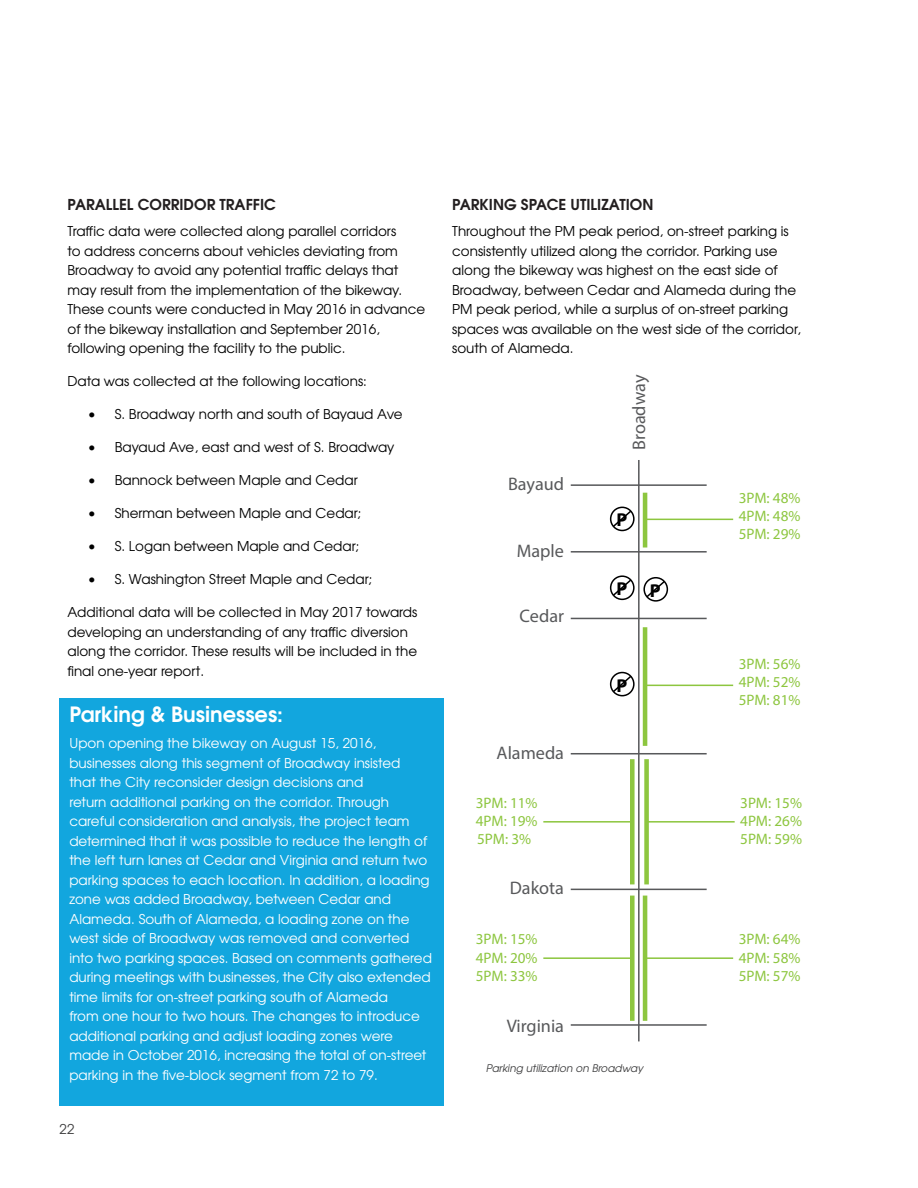
<style>
.page{position:relative;width:918px;height:1188px;background:#fff}
.page>*{position:absolute;margin:0;border:0;box-sizing:border-box;transform-origin:0 0}
.t1{font:700 21px "Te X Gyre Adventor";color:#fff}
.t2{font:700 18.75px "Myriad Pro";color:#000}
.t3{font:18.15px "Myriad Pro";color:#58595b}
.t4{font:15.15px/18.1px "Myriad Pro";color:#8dc63f;text-align:justify}
.t5{font:700 15px "Te X Gyre Adventor";color:#231f20}
.t6{font:13.5px/19.5px "Te X Gyre Adventor";color:#000}
.t7{font:13.5px/19.5px "Te X Gyre Adventor";color:#fff}
.t8{font:13.5px "Te X Gyre Adventor";color:#3e3e3f}
.t9{font:italic 10.5px "Te X Gyre Adventor";color:#3e3e3f}
</style>
<div class="page">
<div style="left:59px;top:698px;width:385px;height:407px;background:#12a6de"></div>
<hr style="left:638px;top:460px;width:2px;height:581px;background:#58595b">
<hr style="left:571px;top:484px;width:136px;height:2px;background:#58595b">
<hr style="left:571px;top:551px;width:136px;height:2px;background:#58595b">
<hr style="left:571px;top:618px;width:136px;height:1px;background:#58595b">
<hr style="left:571px;top:753px;width:136px;height:1px;background:#58595b">
<hr style="left:571px;top:889px;width:136px;height:1px;background:#58595b">
<hr style="left:571px;top:1024px;width:136px;height:2px;background:#58595b">
<div style="left:644px;top:759px;width:5px;height:125px;background:#8dc63f"></div>
<hr style="left:647px;top:821px;width:88px;height:2px;background:#8dc63f">
<hr style="left:643px;top:896px;width:4px;height:125px;background:#8dc63f">
<hr style="left:646px;top:957px;width:87px;height:2px;background:#8dc63f">
<hr style="left:643px;top:627px;width:4px;height:119px;background:#8dc63f">
<hr style="left:646px;top:685px;width:87px;height:1px;background:#8dc63f">
<hr style="left:643px;top:493px;width:4px;height:55px;background:#8dc63f">
<hr style="left:646px;top:519px;width:87px;height:1px;background:#8dc63f">
<div style="left:630px;top:759px;width:5px;height:125px;background:#8dc63f"></div>
<hr style="left:543px;top:821px;width:89px;height:2px;background:#8dc63f">
<div style="left:630px;top:896px;width:5px;height:125px;background:#8dc63f"></div>
<hr style="left:543px;top:957px;width:89px;height:2px;background:#8dc63f">
<div style="left:610px;top:507px;width:25px;height:24px;border:2px solid #000;border-radius:50%"></div>
<svg style="left:611px;top:509px;width:22px;height:20px"></svg>
<div style="left:610px;top:575px;width:25px;height:25px;border:2px solid #000;border-radius:50%"></div>
<svg style="left:611px;top:578px;width:22px;height:19px"></svg>
<div style="left:610px;top:672px;width:25px;height:24px;border:2px solid #000;border-radius:50%"></div>
<svg style="left:611px;top:674px;width:22px;height:20px"></svg>
<div style="left:643px;top:577px;width:25px;height:25px;border:2px solid #000;border-radius:50%"></div>
<svg style="left:645px;top:579px;width:21px;height:20px"></svg>
<p class="t5" style="left:68px;top:192px;width:210px">PARALLEL CORRIDOR TRAFFIC</p>
<p class="t6" style="left:68px;top:221px;width:359px">Traffic data were collected along parallel corridors<br>to address concerns about vehicles deviating from Broadway to avoid any potential traffic delays that may result from the implementation of the bikeway.<br>These counts were conducted in May 2016 in advance of the bikeway installation and September 2016, following opening the facility to the public.</p>
<p class="t6" style="left:68px;top:371px;width:301px">Data was collected at the following locations:</p>
<p class="t6" style="left:88px;top:404px;width:316px">• S. Broadway north and south of Bayaud Ave</p>
<p class="t6" style="left:88px;top:437px;width:308px">• Bayaud Ave, east and west of S. Broadway</p>
<p class="t6" style="left:88px;top:470px;width:271px">• Bannock between Maple and Cedar</p>
<p class="t6" style="left:88px;top:503px;width:275px">• Sherman between Maple and Cedar;</p>
<p class="t6" style="left:88px;top:536px;width:273px">• S. Logan between Maple and Cedar;</p>
<p class="t6" style="left:88px;top:569px;width:286px">• S. Washington Street Maple and Cedar;</p>
<p class="t6" style="left:68px;top:602px;width:351px">Additional data will be collected in May 2017 towards developing an understanding of any traffic diversion along the corridor. These results will be included in the final one-year report.</p>
<h3 class="t1" style="left:69px;top:696px;width:215px">Parking &amp; Businesses:</h3>
<p class="t7" style="left:69px;top:733px;width:364px">Upon opening the bikeway on August 15, 2016, businesses along this segment of Broadway insisted<br>that the City reconsider design decisions and<br>return additional parking on the corridor. Through careful consideration and analysis, the project team determined that it was possible to reduce the length of the left turn lanes at Cedar and Virginia and return two parking spaces to each location. In addition, a loading zone was added Broadway, between Cedar and Alameda. South of Alameda, a loading zone on the west side of Broadway was removed and converted into two parking spaces. Based on comments gathered during meetings with businesses, the City also extended time limits for on-street parking south of Alameda<br>from one hour to two hours. The changes to introduce additional parking and adjust loading zones were made in October 2016, increasing the total of on-street parking in the five-block segment from 72 to 79.</p>
<p class="t8" style="left:60px;top:1119px;width:16px">22</p>
<p class="t5" style="left:452px;top:192px;width:203px">PARKING SPACE UTILIZATION</p>
<p class="t6" style="left:452px;top:221px;width:350px">Throughout the PM peak period, on-street parking is consistently utilized along the corridor. Parking use along the bikeway was highest on the east side of Broadway, between Cedar and Alameda during the PM peak period, while a surplus of on-street parking spaces was available on the west side of the corridor, south of Alameda.</p>
<p class="t3" style="left:628px;top:450px;width:77px;rotate:-90deg">Broadway</p>
<p class="t3" style="left:508px;top:472px;width:58px">Bayaud</p>
<p class="t3" style="left:517px;top:540px;width:49px">Maple</p>
<p class="t3" style="left:520px;top:605px;width:46px">Cedar</p>
<p class="t3" style="left:497px;top:741px;width:69px">Alameda</p>
<p class="t4" style="left:476px;top:794px;width:63px">3PM: 11% 4PM: 19% 5PM: 3%</p>
<p class="t3" style="left:510px;top:877px;width:56px">Dakota</p>
<p class="t4" style="left:476px;top:930px;width:63px">3PM: 15% 4PM: 20% 5PM: 33%</p>
<p class="t3" style="left:507px;top:1015px;width:59px">Virginia</p>
<p class="t2" style="left:616px;top:508px;width:12px">P</p>
<p class="t2" style="left:616px;top:577px;width:12px">P</p>
<p class="t2" style="left:650px;top:578px;width:12px">P</p>
<p class="t2" style="left:616px;top:673px;width:12px">P</p>
<p class="t9" style="left:486px;top:1060px;width:159px">Parking utilization on Broadway</p>
<p class="t4" style="left:739px;top:488px;width:63px">3PM: 48% 4PM: 48% 5PM: 29%</p>
<p class="t4" style="left:739px;top:654px;width:63px">3PM: 56% 4PM: 52% 5PM: 81%</p>
<p class="t4" style="left:740px;top:794px;width:63px">3PM: 15% 4PM: 26% 5PM: 59%</p>
<p class="t4" style="left:739px;top:930px;width:63px">3PM: 64% 4PM: 58% 5PM: 57%</p>
</div>
